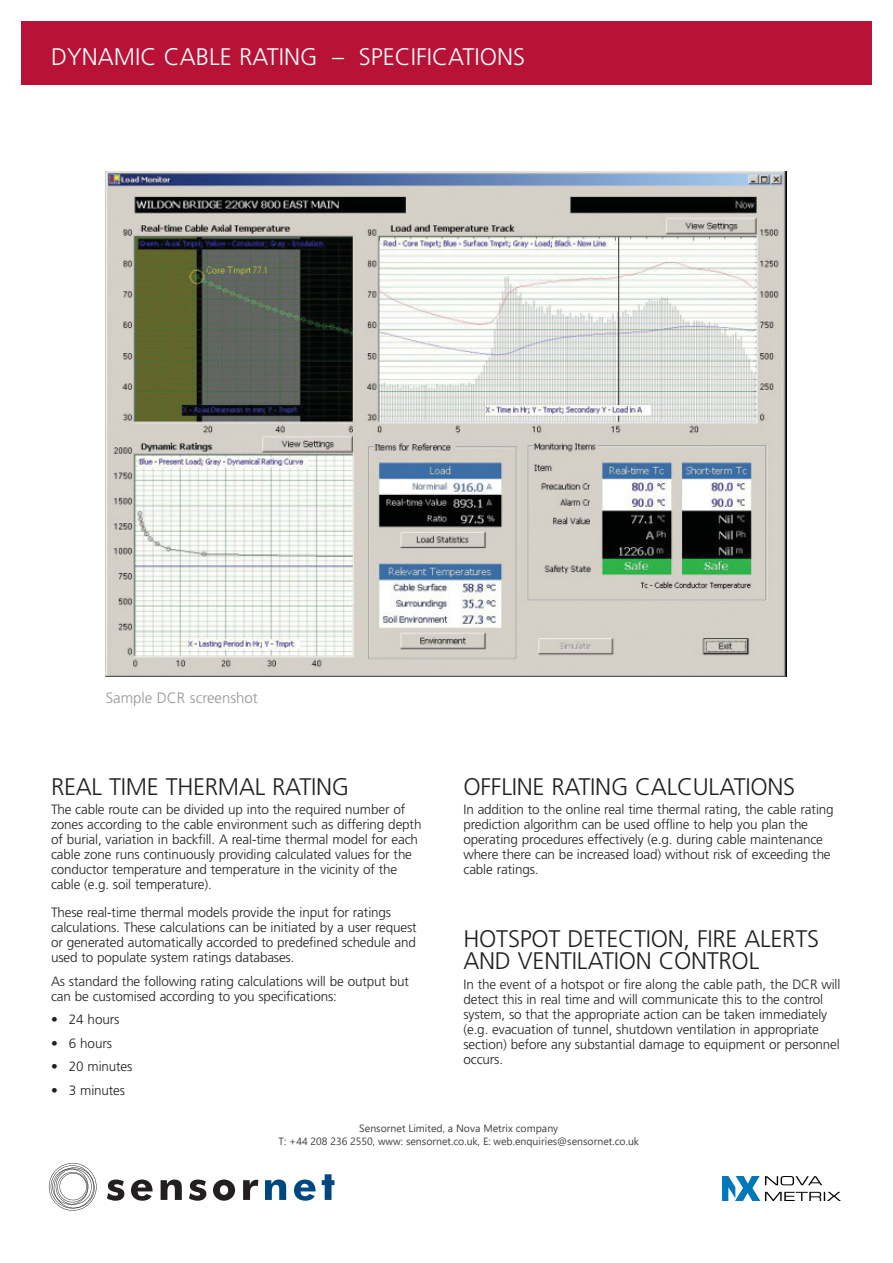
<style>
.page{position:relative;width:893px;height:1263px;background:#fff}
.page>*{position:absolute;margin:0;border:0;box-sizing:border-box;transform-origin:0 0}
.t1{font:300 24px/22.5px "Frutiger";letter-spacing:-.01em;color:#231f20}
.t2{font:300 24px "Frutiger";color:#fff}
.t3{font:300 15px "Frutiger";color:#939598}
.t4{font:300 13.5px/15px "Frutiger";letter-spacing:-.01em;color:#231f20}
.t5{font:10.5px/12.6px "Segoe UI";color:#404040;text-align:center}
</style>
<div class="page">
<div style="left:21px;top:21px;width:851px;height:64px;background:#b81237"></div>
<img style="left:106px;top:172px;width:680px;height:504px">
<img style="left:722px;top:1176px;width:118px;height:24px">
<svg style="left:49px;top:1163px;width:48px;height:48px"></svg>
<svg style="left:107px;top:1179px;width:17px;height:22px"></svg>
<svg style="left:131px;top:1179px;width:22px;height:22px"></svg>
<svg style="left:161px;top:1179px;width:21px;height:21px"></svg>
<svg style="left:189px;top:1179px;width:17px;height:22px"></svg>
<svg style="left:213px;top:1179px;width:22px;height:22px"></svg>
<svg style="left:243px;top:1180px;width:15px;height:20px"></svg>
<svg style="left:265px;top:1179px;width:21px;height:21px"></svg>
<svg style="left:294px;top:1179px;width:22px;height:22px"></svg>
<svg style="left:322px;top:1174px;width:12px;height:26px"></svg>
<h1 class="t2" style="left:51px;top:47px;width:476px">DYNAMIC CABLE RATING – SPECIFICATIONS</h1>
<p class="t3" style="left:106px;top:692px;width:154px">Sample DCR screenshot</p>
<h1 class="t1" style="left:51px;top:777px;width:300px">REAL TIME THERMAL RATING</h1>
<p class="t4" style="left:51px;top:803px;width:372px">The cable route can be divided up into the required number of zones according to the cable environment such as differing depth of burial, variation in backfill. A real-time thermal model for each cable zone runs continuously providing calculated values for the conductor temperature and temperature in the vicinity of the cable (e.g. soil temperature).</p>
<p class="t4" style="left:51px;top:906px;width:367px">These real-time thermal models provide the input for ratings calculations. These calculations can be initiated by a user request or generated automatically accorded to predefined schedule and used to populate system ratings databases.</p>
<p class="t4" style="left:51px;top:974px;width:359px">As standard the following rating calculations will be output but can be customised according to you specifications:</p>
<p class="t4" style="left:51px;top:1013px;width:70px">• 24 hours</p>
<p class="t4" style="left:51px;top:1036px;width:62px">• 6 hours</p>
<p class="t4" style="left:51px;top:1060px;width:83px">• 20 minutes</p>
<p class="t4" style="left:51px;top:1083px;width:76px">• 3 minutes</p>
<h1 class="t1" style="left:463px;top:777px;width:333px">OFFLINE RATING CALCULATIONS</h1>
<p class="t4" style="left:463px;top:803px;width:372px">In addition to the online real time thermal rating, the cable rating prediction algorithm can be used offline to help you plan the operating procedures effectively (e.g. during cable maintenance where there can be increased load) without risk of exceeding the cable ratings.</p>
<h1 class="t1" style="left:463px;top:929px;width:357px">HOTSPOT DETECTION, FIRE ALERTS<br>AND VENTILATION CONTROL</h1>
<p class="t4" style="left:463px;top:977px;width:378px">In the event of a hotspot or fire along the cable path, the DCR will detect this in real time and will communicate this to the control system, so that the appropriate action can be taken immediately (e.g. evacuation of tunnel, shutdown ventilation in appropriate section) before any substantial damage to equipment or personnel occurs.</p>
<p class="t5" style="left:278px;top:1121px;width:362px">Sensornet Limited, a Nova Metrix company<br>T: +44 208 236 2550, www: sensornet.co.uk, E: web.enquiries@sensornet.co.uk</p>
</div>
